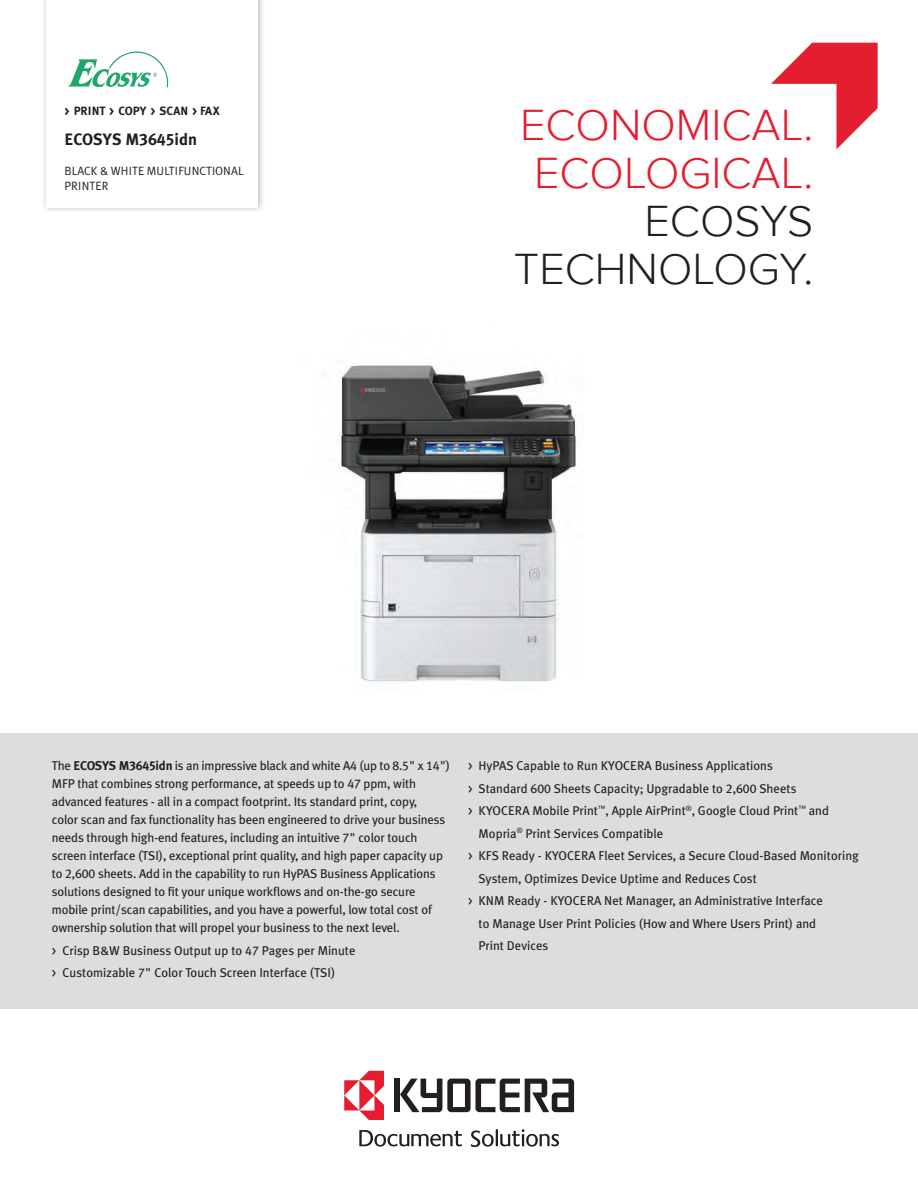
<style>
.page{position:relative;width:918px;height:1188px;background:#fff}
.page>*{position:absolute;margin:0;border:0;box-sizing:border-box;transform-origin:0 0}
.t1{font:300 45px/48px "Proxima Nova";color:#e41d2f;text-align:center}
.t2{font:300 45px/48px "Proxima Nova";color:#231f20;text-align:right}
.t3{font:700 16.5px "Meta Plus";color:#231f20}
.t4{font:12.75px/18px "Meta Plus";letter-spacing:-.01em;color:#231f20}
.t5{font:12px/15px "Meta Plus Normal";letter-spacing:.01em;color:#231f20}
.t6{font:12px "Meta Plus Bold Caps";color:#231f20}
.s1{font-family:"Meta Plus Bold Caps";font-weight:400}
.s2{font-weight:700}
.s3{font-family:"Meta Plus Bold Caps"}
.s4{font-family:"Meta Plus Book Caps"}
</style>
<div class="page">
<div style="left:41px;top:0;width:224px;height:214px;background:#231f20;opacity:.3"></div>
<div style="left:46px;top:0;width:212px;height:207px;background:#fff"></div>
<div style="left:394px;top:1079px;width:6px;height:33px;background:#231f20"></div>
<svg style="left:400px;top:1079px;width:174px;height:33px"></svg>
<svg style="left:344px;top:1071px;width:40px;height:49px"></svg>
<svg style="left:471px;top:1129px;width:88px;height:18px"></svg>
<svg style="left:359px;top:1130px;width:103px;height:17px"></svg>
<svg style="left:771px;top:43px;width:107px;height:106px"></svg>
<img style="left:339px;top:364px;width:239px;height:318px">
<svg style="left:68px;top:51px;width:100px;height:37px"></svg>
<div style="left:0;top:733px;width:918px;height:276px;background:#dcdddf"></div>
<p class="t6" style="left:65px;top:104px;width:157px">&gt; PRINT &gt; COPY &gt; SCAN &gt; FAX</p>
<p class="t3" style="left:65px;top:130px;width:134px">ECOSYS M<span class="s1">3645</span>idn</p>
<p class="t5" style="left:65px;top:163px;width:180px">BLACK &amp; WHITE MULTIFUNCTIONAL<br>PRINTER</p>
<h1 class="t1" style="left:520px;top:101px;width:295px">ECONOMICAL.<br>ECOLOGICAL.</h1>
<h1 class="t2" style="left:514px;top:197px;width:301px">ECOSYS<br>TECHNOLOGY.</h1>
<p class="t4" style="left:52px;top:757px;width:400px">The <span class="s2">ECOSYS M</span><span class="s3">3645</span><span class="s2">idn</span> is an impressive black and white A<span class="s4">4</span> (up to <span class="s4">8</span>.<span class="s4">5</span>" x <span class="s4">14</span>")<br>MFP that combines strong performance, at speeds up to <span class="s4">47</span> ppm, with advanced features - all in a compact footprint. Its standard print, copy,<br>color scan and fax functionality has been engineered to drive your business needs through high-end features, including an intuitive <span class="s4">7</span>" color touch screen interface (TSI), exceptional print quality, and high paper capacity up to <span class="s4">2</span>,<span class="s4">600</span> sheets. Add in the capability to run HyPAS Business Applications solutions designed to fit your unique workflows and on-the-go secure mobile print/scan capabilities, and you have a powerful, low total cost of ownership solution that will propel your business to the next level.</p>
<p class="t4" style="left:52px;top:939px;width:305px;line-height:22.5px"><span class="s4">&gt;</span> Crisp B&amp;W Business Output up to <span class="s4">47</span> Pages per Minute <span class="s4">&gt;</span> Customizable <span class="s4">7</span>" Color Touch Screen Interface (TSI)</p>
<p class="t4" style="left:468px;top:757px;width:306px"><span class="s4">&gt;</span> HyPAS Capable to Run KYOCERA Business Applications</p>
<p class="t4" style="left:468px;top:779px;width:330px"><span class="s4">&gt;</span> Standard <span class="s4">600</span> Sheets Capacity; Upgradable to <span class="s4">2</span>,<span class="s4">600</span> Sheets</p>
<p class="t4" style="left:468px;top:802px;width:362px"><span class="s4">&gt;</span> KYOCERA Mobile Print<sup>™</sup>, Apple AirPrint<sup>®</sup>, Google Cloud Print<sup>™</sup> and</p>
<p class="t4" style="left:479px;top:824px;width:186px">Mopria<sup>®</sup> Print Services Compatible</p>
<p class="t4" style="left:468px;top:847px;width:392px"><span class="s4">&gt;</span> KFS Ready - KYOCERA Fleet Services, a Secure Cloud-Based Monitoring</p>
<p class="t4" style="left:479px;top:869px;width:280px">System, Optimizes Device Uptime and Reduces Cost</p>
<p class="t4" style="left:468px;top:892px;width:357px"><span class="s4">&gt;</span> KNM Ready - KYOCERA Net Manager, an Administrative Interface</p>
<p class="t4" style="left:479px;top:914px;width:339px">to Manage User Print Policies (How and Where Users Print) and</p>
<p class="t4" style="left:479px;top:937px;width:71px">Print Devices</p>
</div>
